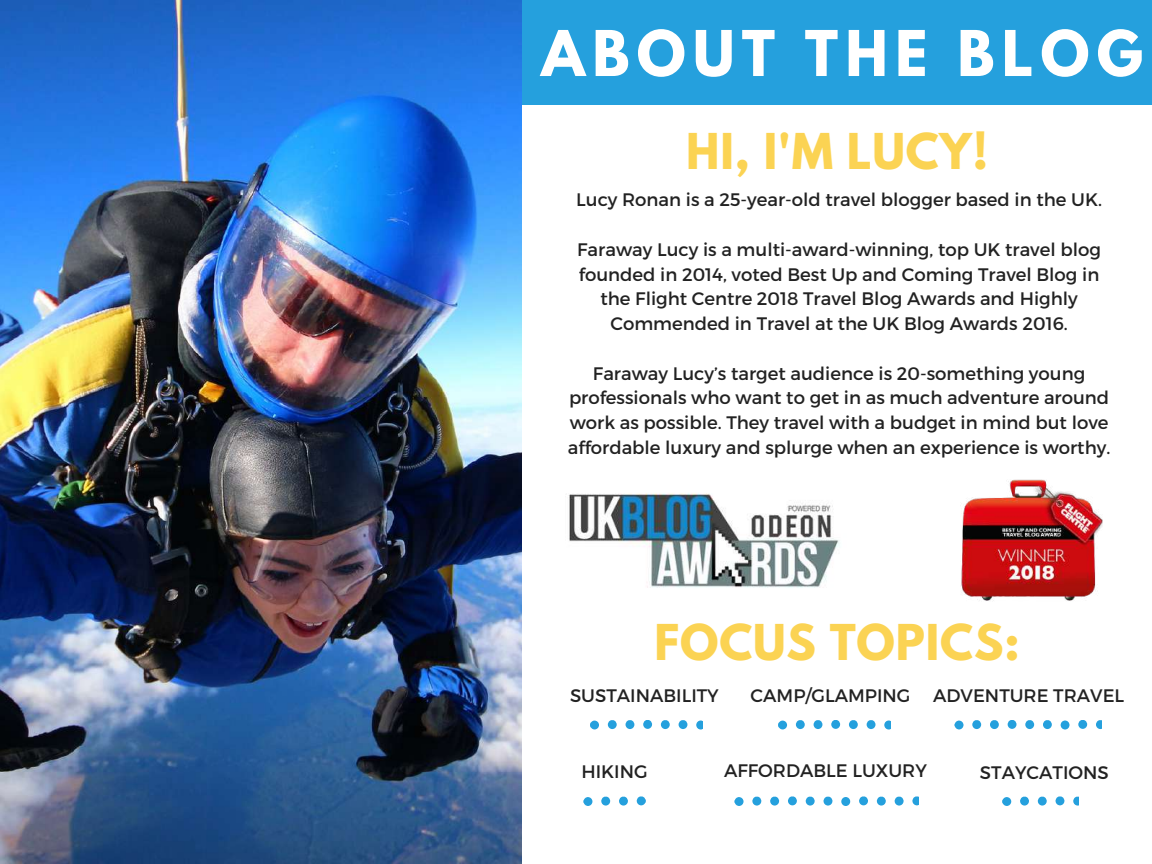
<style>
.page{position:relative;width:1152px;height:864px;background:#fff}
.page>*{position:absolute;margin:0;border:0;box-sizing:border-box;transform-origin:0 0}
.t1{font:700 55.8px "League Spartan";letter-spacing:.13em;color:#fff}
.t2{font:700 43.8px "League Spartan";letter-spacing:.02em;color:#fbd353}
.t3{font:18.15px/24.8px "Montserrat";color:#222;text-align:center}
</style>
<div class="page">
<div style="left:492px;top:0;width:660px;height:105px;background:#25a0dd"></div>
<img style="left:0;top:0;width:521px;height:864px">
<img style="left:569px;top:493px;width:271px;height:95px">
<svg style="left:590px;top:720px;width:113px;height:10px"></svg>
<svg style="left:955px;top:720px;width:147px;height:10px"></svg>
<svg style="left:778px;top:720px;width:113px;height:10px"></svg>
<svg style="left:584px;top:797px;width:62px;height:9px"></svg>
<svg style="left:1002px;top:797px;width:77px;height:9px"></svg>
<svg style="left:735px;top:797px;width:184px;height:9px"></svg>
<img style="left:961px;top:479px;width:142px;height:122px">
<h1 class="t1" style="left:541px;top:26px;width:603px">ABOUT THE BLOG</h1>
<h2 class="t2" style="left:686px;top:129px;width:303px">HI, I'M LUCY!</h2>
<p class="t3" style="left:576px;top:187px;width:527px">Lucy Ronan is a 25-year-old travel blogger based in the UK.</p>
<p class="t3" style="left:577px;top:236px;width:525px">Faraway Lucy is a multi-award-winning, top UK travel blog founded in 2014, voted Best Up and Coming Travel Blog in the Flight Centre 2018 Travel Blog Awards and Highly Commended in Travel at the UK Blog Awards 2016.</p>
<p class="t3" style="left:568px;top:360px;width:544px">Faraway Lucy’s target audience is 20-something young professionals who want to get in as much adventure around work as possible. They travel with a budget in mind but love affordable luxury and splurge when an experience is worthy.</p>
<h2 class="t2" style="left:654px;top:620px;width:367px">FOCUS TOPICS:</h2>
<p class="t3" style="left:570px;top:682px;width:150px">SUSTAINABILITY</p>
<p class="t3" style="left:751px;top:682px;width:161px">CAMP/GLAMPING</p>
<p class="t3" style="left:933px;top:682px;width:193px">ADVENTURE TRAVEL</p>
<p class="t3" style="left:581px;top:758px;width:68px">HIKING</p>
<p class="t3" style="left:724px;top:757px;width:204px">AFFORDABLE LUXURY</p>
<p class="t3" style="left:980px;top:759px;width:130px">STAYCATIONS</p>
</div>
